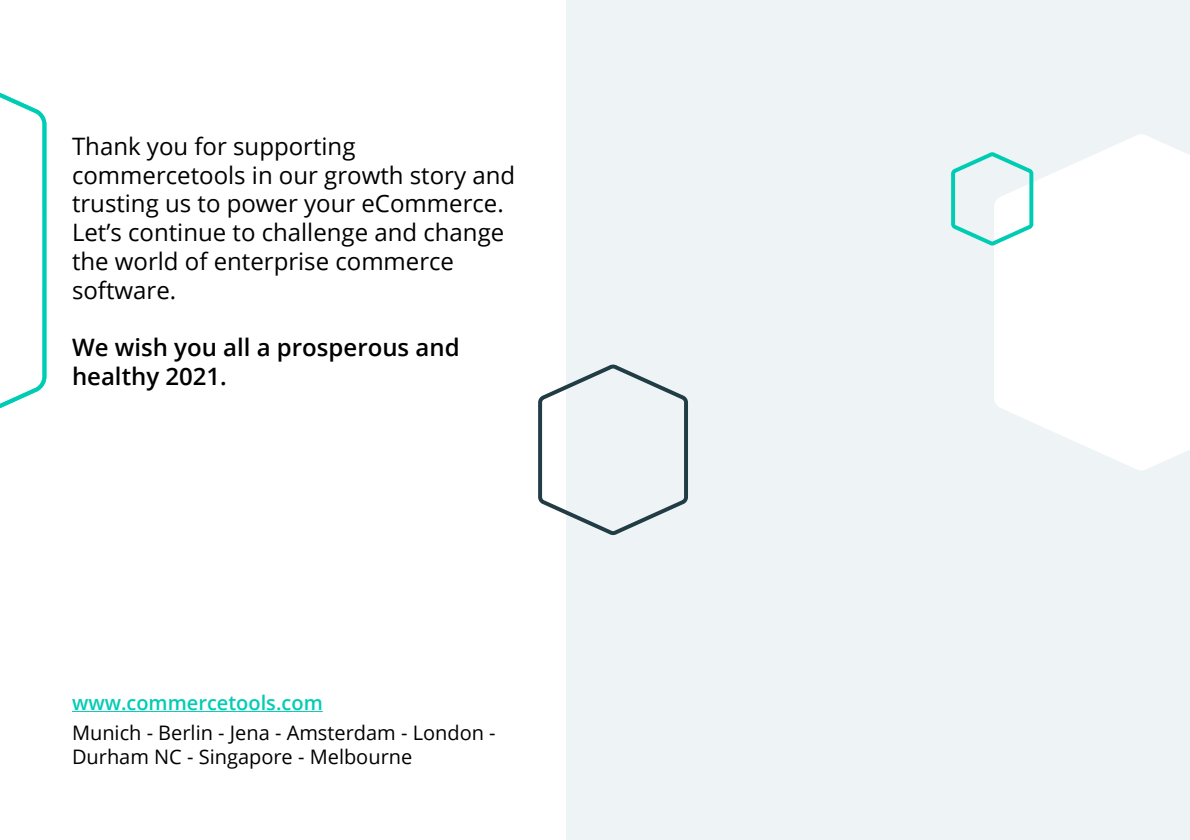
<style>
.page{position:relative;width:1190px;height:840px;background:#fff}
.page>*{position:absolute;margin:0;border:0;box-sizing:border-box;transform-origin:0 0}
.t1{font:24px/28.8px "Open Sans";color:#000}
.t2{font:600 24px/28.8px "Open Sans";color:#000}
.t3{font:20px/24px "Open Sans";color:#000}
.t4{font:600 20px "Open Sans";color:#00ccb4}
</style>
<div class="page">
<div style="left:567px;top:0;width:623px;height:840px;background:#eef4f6"></div>
<svg style="left:994px;top:134px;width:196px;height:336px;background:#fcfdfd"></svg>
<svg style="left:538px;top:365px;width:150px;height:170px"></svg>
<svg style="left:0;top:92px;width:46px;height:317px"></svg>
<svg style="left:951px;top:152px;width:82px;height:94px"></svg>
<hr style="left:72px;top:711px;width:251px;height:1px;background:#00ccb4">
<p class="t1" style="left:72px;top:131px;width:445px">Thank you for supporting commercetools in our growth story and trusting us to power your eCommerce.<br>Let’s continue to challenge and change the world of enterprise commerce software.</p>
<p class="t2" style="left:72px;top:333px;width:389px">We wish you all a prosperous and healthy 2021.</p>
<p class="t4" style="left:72px;top:689px;width:252px">www.commercetools.com</p>
<p class="t3" style="left:72px;top:720px;width:425px">Munich - Berlin - Jena - Amsterdam - London -<br>Durham NC - Singapore - Melbourne</p>
</div>
